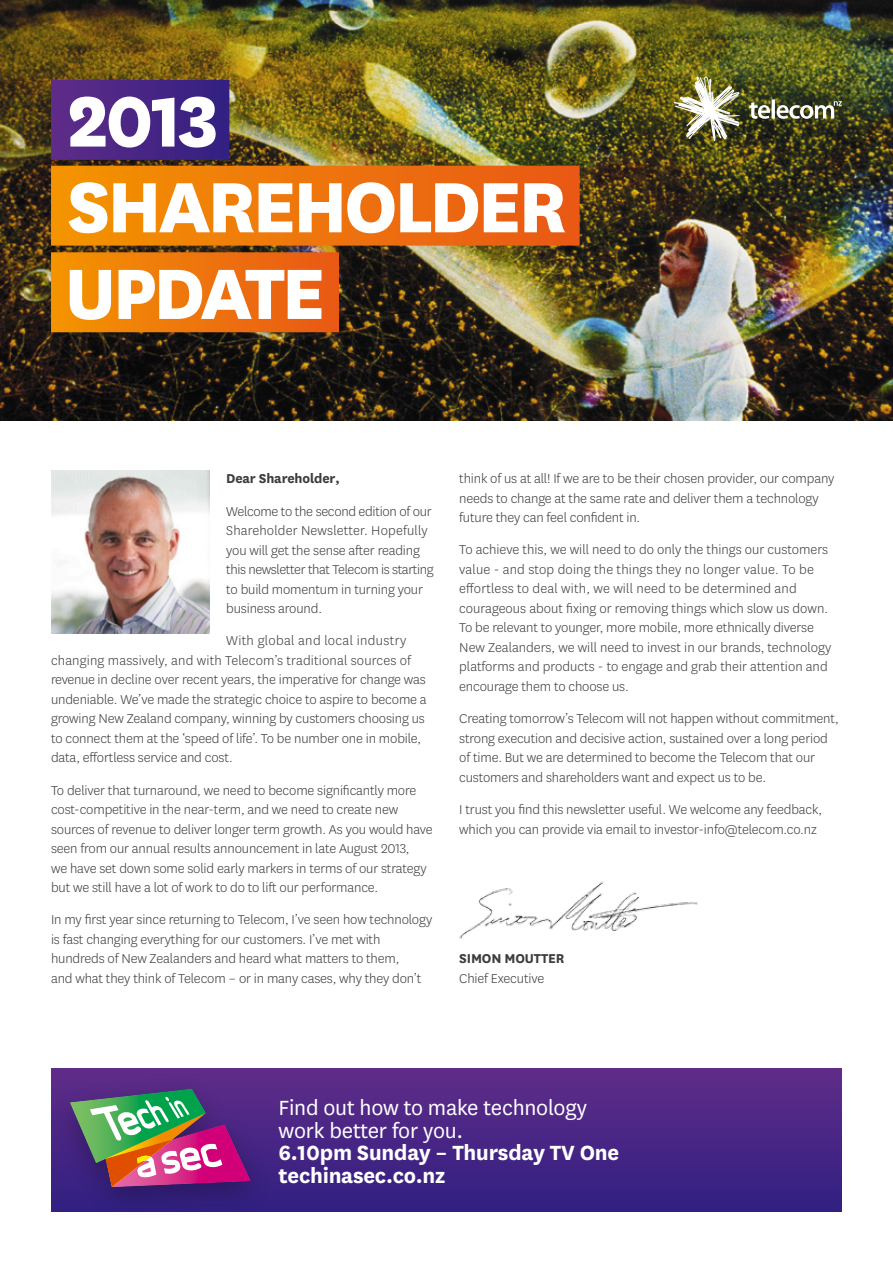
<style>
.page{position:relative;width:893px;height:1263px;background:#fff}
.page>*{position:absolute;margin:0;border:0;box-sizing:border-box;transform-origin:0 0}
.t1{font:800 83.25px/86.6px "Telecom National";letter-spacing:-.045em;color:#fff}
.t2{font:24px/22.5px "Telecom National";letter-spacing:-.01em;color:#fff}
.t3{font:700 24px/22.5px "Telecom National";letter-spacing:-.01em;color:#fff}
.t4{font:300 15px/19.5px "Telecom National";letter-spacing:-.01em;color:#3c3c3e}
.t5{font:700 15px "Telecom National";letter-spacing:-.01em;color:#3c3c3e}
</style>
<div class="page">
<div style="left:51px;top:1068px;width:791px;height:144px;background:linear-gradient(to bottom,#602c88,#311f81)"></div>
<img style="left:0;top:0;width:893px;height:421px">
<div style="left:51px;top:166px;width:529px;height:80px;background:linear-gradient(to right,#f49401,#e95816)"></div>
<div style="left:51px;top:252px;width:288px;height:80px;background:linear-gradient(to right,#f49401,#e95816)"></div>
<div style="left:51px;top:80px;width:178px;height:80px;background:linear-gradient(to right,#5f2c88,#322081)"></div>
<svg style="left:749px;top:99px;width:93px;height:20px"></svg>
<img style="left:674px;top:76px;width:68px;height:65px">
<img style="left:51px;top:471px;width:158px;height:163px">
<img style="left:459px;top:881px;width:239px;height:58px">
<img style="left:51px;top:1068px;width:233px;height:144px">
<svg style="left:70px;top:1089px;width:181px;height:98px;background:#836578"></svg>
<h1 class="t1" style="left:67px;top:71px;width:154px">2013</h1>
<h1 class="t1" style="left:65px;top:157px;width:504px">SHAREHOLDER<br>UPDATE</h1>
<p class="t5" style="left:226px;top:468px;width:115px">Dear Shareholder,</p>
<p class="t4" style="left:226px;top:501px;width:209px">Welcome to the second edition of our Shareholder Newsletter. Hopefully you will get the sense after reading this newsletter that Telecom is starting to build momentum in turning your business around.</p>
<p class="t4" style="left:51px;top:630px;width:377px;text-indent:175px">With global and local industry changing massively, and with Telecom’s traditional sources of revenue in decline over recent years, the imperative for change was undeniable. We’ve made the strategic choice to aspire to become a growing New Zealand company, winning by customers choosing us to connect them at the ‘speed of life’. To be number one in mobile, data, effortless service and cost.</p>
<p class="t4" style="left:51px;top:780px;width:383px">To deliver that turnaround, we need to become significantly more cost-competitive in the near-term, and we need to create new sources of revenue to deliver longer term growth. As you would have seen from our annual results announcement in late August 2013,<br>we have set down some solid early markers in terms of our strategy but we still have a lot of work to do to lift our performance.</p>
<p class="t4" style="left:51px;top:909px;width:383px">In my first year since returning to Telecom, I’ve seen how technology is fast changing everything for our customers. I’ve met with hundreds of New Zealanders and heard what matters to them,<br>and what they think of Telecom – or in many cases, why they don’t</p>
<p class="t4" style="left:459px;top:468px;width:377px">think of us at all! If we are to be their chosen provider, our company needs to change at the same rate and deliver them a technology future they can feel confident in.</p>
<p class="t4" style="left:459px;top:540px;width:374px">To achieve this, we will need to do only the things our customers value - and stop doing the things they no longer value. To be effortless to deal with, we will need to be determined and courageous about fixing or removing things which slow us down.<br>To be relevant to younger, more mobile, more ethnically diverse New Zealanders, we will need to invest in our brands, technology platforms and products - to engage and grab their attention and encourage them to choose us.</p>
<p class="t4" style="left:459px;top:708px;width:381px">Creating tomorrow’s Telecom will not happen without commitment, strong execution and decisive action, sustained over a long period of time. But we are determined to become the Telecom that our customers and shareholders want and expect us to be.</p>
<p class="t4" style="left:459px;top:799px;width:364px">I trust you find this newsletter useful. We welcome any feedback, which you can provide via email to investor-info@telecom.co.nz</p>
<p class="t5" style="left:459px;top:948px;width:55px">Simon Moutter</p>
<p class="t4" style="left:459px;top:968px;width:86px">Chief Executive</p>
<h2 class="t2" style="left:279px;top:1096px;width:310px">Find out how to make technology work better for you.</h2>
<h2 class="t3" style="left:279px;top:1140px;width:342px">6.10pm Sunday – Thursday TV One techinasec.co.nz</h2>
</div>
